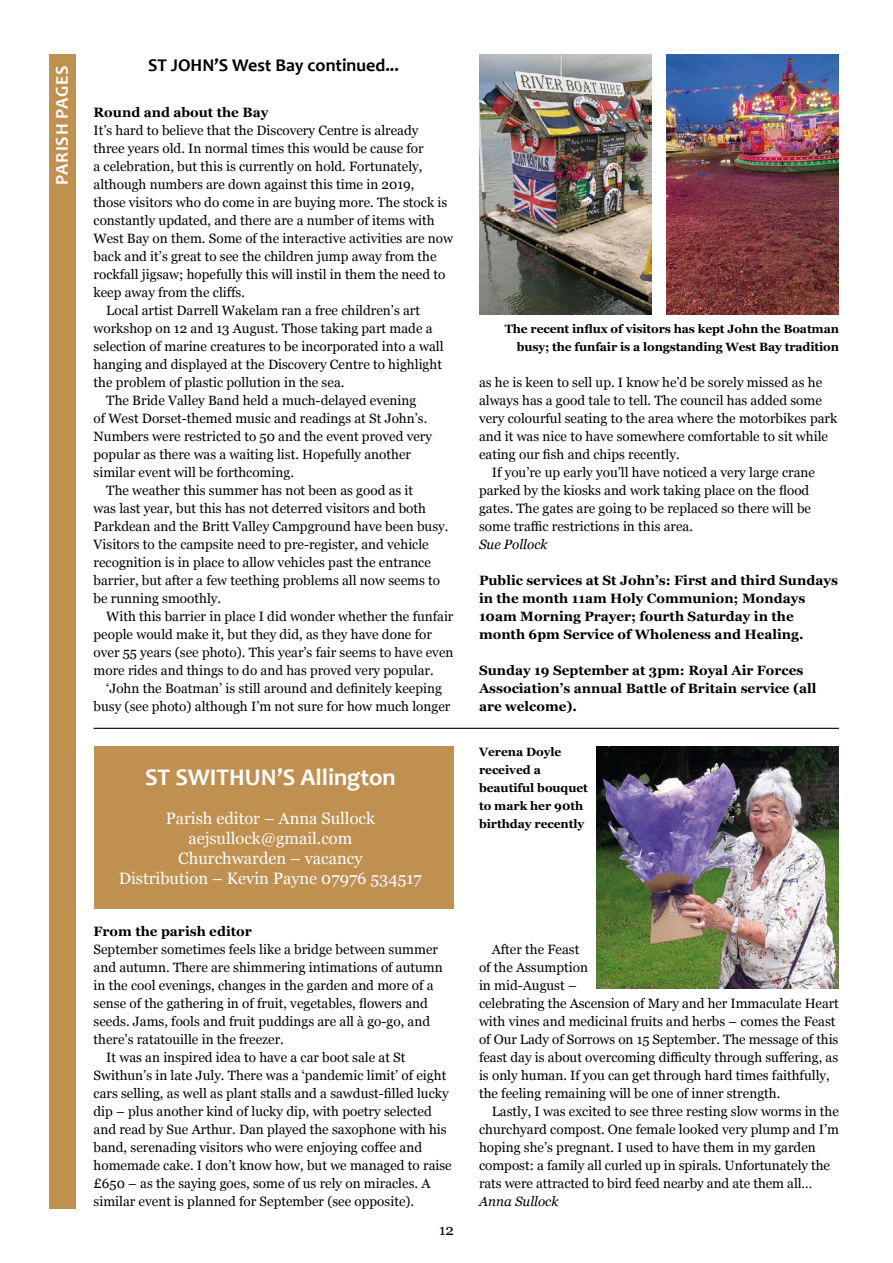
<style>
.page{position:relative;width:893px;height:1263px;background:#fff}
.page>*{position:absolute;margin:0;border:0;box-sizing:border-box;transform-origin:0 0}
.t1{font:700 24px "Candara";color:#fdfcfc}
.t2{font:700 18px "Candara";color:#000}
.t3{font:700 18px "Candara";letter-spacing:.04em;color:#fdfcfc}
.t4{font:16.5px/19.8px "Georgia";color:#fdfcfc;text-align:center}
.t5{font:15px "Georgia";color:#000}
.t6{font:13.5px/18px "Georgia";color:#000}
.t7{font:700 13.5px/18px "Georgia";color:#000}
.t8{font:italic 13.5px "Georgia";color:#000}
.t9{font:700 12px/18px "Georgia";letter-spacing:-.01em;color:#000;text-align:right}
</style>
<div class="page">
<div style="left:49px;top:54px;width:26px;height:1155px;background:#c09051"></div>
<hr style="left:94px;top:728px;width:745px;height:1px;background:#000">
<div style="left:94px;top:747px;width:359px;height:162px;background:#c09051"></div>
<img style="left:479px;top:54px;width:173px;height:261px">
<img style="left:666px;top:54px;width:173px;height:261px">
<img style="left:596px;top:747px;width:243px;height:242px">
<h2 class="t3" style="left:51px;top:185px;width:121px;rotate:-90deg">PARISH PAGES</h2>
<h2 class="t2" style="left:148px;top:55px;width:252px">ST JOHN’S West Bay continued...</h2>
<p class="t7" style="left:94px;top:103px;width:176px">Round and about the Bay</p>
<p class="t6" style="left:94px;top:121px;width:326px">It’s hard to believe that the Discovery Centre is already</p>
<p class="t6" style="left:94px;top:139px;width:332px">three years old. In normal times this would be cause for</p>
<p class="t6" style="left:94px;top:157px;width:331px">a celebration, but this is currently on hold. Fortunately,</p>
<p class="t6" style="left:94px;top:175px;width:322px">although numbers are down against this time in 2019,</p>
<p class="t6" style="left:94px;top:193px;width:355px">those visitors who do come in are buying more. The stock is</p>
<p class="t6" style="left:94px;top:211px;width:343px">constantly updated, and there are a number of items with</p>
<p class="t6" style="left:94px;top:229px;width:361px">West Bay on them. Some of the interactive activities are now</p>
<p class="t6" style="left:94px;top:247px;width:345px">back and it’s great to see the children jump away from the</p>
<p class="t6" style="left:94px;top:265px;width:353px">rockfall jigsaw; hopefully this will instil in them the need to</p>
<p class="t6" style="left:94px;top:283px;width:153px">keep away from the cliffs.</p>
<p class="t6" style="left:106px;top:301px;width:315px">Local artist Darrell Wakelam ran a free children’s art</p>
<p class="t6" style="left:94px;top:319px;width:341px">workshop on 12 and 13 August. Those taking part made a</p>
<p class="t6" style="left:94px;top:337px;width:351px">selection of marine creatures to be incorporated into a wall</p>
<p class="t6" style="left:94px;top:355px;width:350px">hanging and displayed at the Discovery Centre to highlight</p>
<p class="t6" style="left:94px;top:373px;width:252px">the problem of plastic pollution in the sea.</p>
<p class="t6" style="left:106px;top:391px;width:312px">The Bride Valley Band held a much-delayed evening</p>
<p class="t6" style="left:94px;top:409px;width:335px">of West Dorset-themed music and readings at St John’s.</p>
<p class="t6" style="left:94px;top:427px;width:340px">Numbers were restricted to 50 and the event proved very</p>
<p class="t6" style="left:94px;top:445px;width:319px">popular as there was a waiting list. Hopefully another</p>
<p class="t6" style="left:94px;top:463px;width:202px">similar event will be forthcoming.</p>
<p class="t6" style="left:106px;top:481px;width:308px">The weather this summer has not been as good as it</p>
<p class="t6" style="left:94px;top:499px;width:334px">was last year, but this has not deterred visitors and both</p>
<p class="t6" style="left:94px;top:517px;width:356px">Parkdean and the Britt Valley Campground have been busy.</p>
<p class="t6" style="left:94px;top:535px;width:337px">Visitors to the campsite need to pre-register, and vehicle</p>
<p class="t6" style="left:94px;top:553px;width:339px">recognition is in place to allow vehicles past the entrance</p>
<p class="t6" style="left:94px;top:571px;width:348px">barrier, but after a few teething problems all now seems to</p>
<p class="t6" style="left:94px;top:589px;width:129px">be running smoothly.</p>
<p class="t6" style="left:106px;top:607px;width:349px">With this barrier in place I did wonder whether the funfair</p>
<p class="t6" style="left:94px;top:625px;width:340px">people would make it, but they did, as they have done for</p>
<p class="t6" style="left:94px;top:643px;width:361px">over 55 years (see photo). This year’s fair seems to have even</p>
<p class="t6" style="left:94px;top:661px;width:342px">more rides and things to do and has proved very popular.</p>
<p class="t6" style="left:106px;top:679px;width:337px">‘John the Boatman’ is still around and definitely keeping</p>
<p class="t6" style="left:94px;top:697px;width:358px">busy (see photo) although I’m not sure for how much longer</p>
<h1 class="t1" style="left:145px;top:762px;width:252px">ST SWITHUN’S Allington</h1>
<p class="t4" style="left:119px;top:808px;width:305px">Parish editor – Anna Sullock aejsullock@gmail.com<br>Churchwarden – vacancy<br>Distribution – Kevin Payne 07976 534517</p>
<p class="t7" style="left:94px;top:922px;width:160px">From the parish editor</p>
<p class="t6" style="left:94px;top:940px;width:346px">September sometimes feels like a bridge between summer</p>
<p class="t6" style="left:94px;top:958px;width:351px">and autumn. There are shimmering intimations of autumn</p>
<p class="t6" style="left:94px;top:976px;width:341px">in the cool evenings, changes in the garden and more of a</p>
<p class="t6" style="left:94px;top:994px;width:336px">sense of the gathering in of fruit, vegetables, flowers and</p>
<p class="t6" style="left:94px;top:1012px;width:338px">seeds. Jams, fools and fruit puddings are all à go-go, and</p>
<p class="t6" style="left:94px;top:1030px;width:192px">there’s ratatouille in the freezer.</p>
<p class="t6" style="left:106px;top:1048px;width:301px">It was an inspired idea to have a car boot sale at St</p>
<p class="t6" style="left:94px;top:1066px;width:354px">Swithun’s in late July. There was a ‘pandemic limit’ of eight</p>
<p class="t6" style="left:94px;top:1084px;width:357px">cars selling, as well as plant stalls and a sawdust-filled lucky</p>
<p class="t6" style="left:94px;top:1102px;width:340px">dip – plus another kind of lucky dip, with poetry selected</p>
<p class="t6" style="left:94px;top:1120px;width:355px">and read by Sue Arthur. Dan played the saxophone with his</p>
<p class="t6" style="left:94px;top:1138px;width:330px">band, serenading visitors who were enjoying coffee and</p>
<p class="t6" style="left:94px;top:1156px;width:360px">homemade cake. I don’t know how, but we managed to raise</p>
<p class="t6" style="left:94px;top:1174px;width:338px">£650 – as the saying goes, some of us rely on miracles. A</p>
<p class="t6" style="left:94px;top:1192px;width:322px">similar event is planned for September (see opposite).</p>
<p class="t5" style="left:439px;top:1219px;width:16px">12</p>
<p class="t9" style="left:505px;top:319px;width:336px">The recent influx of visitors has kept John the Boatman busy; the funfair is a longstanding West Bay tradition</p>
<p class="t6" style="left:479px;top:373px;width:345px">as he is keen to sell up. I know he’d be sorely missed as he</p>
<p class="t6" style="left:479px;top:391px;width:344px">always has a good tale to tell. The council has added some</p>
<p class="t6" style="left:479px;top:409px;width:360px">very colourful seating to the area where the motorbikes park</p>
<p class="t6" style="left:479px;top:427px;width:351px">and it was nice to have somewhere comfortable to sit while</p>
<p class="t6" style="left:479px;top:445px;width:202px">eating our fish and chips recently.</p>
<p class="t6" style="left:492px;top:463px;width:325px">If you’re up early you’ll have noticed a very large crane</p>
<p class="t6" style="left:479px;top:481px;width:332px">parked by the kiosks and work taking place on the flood</p>
<p class="t6" style="left:479px;top:499px;width:334px">gates. The gates are going to be replaced so there will be</p>
<p class="t6" style="left:479px;top:517px;width:216px">some traffic restrictions in this area.</p>
<p class="t8" style="left:479px;top:534px;width:70px">Sue Pollock</p>
<p class="t7" style="left:479px;top:570px;width:360px">Public services at St John’s: First and third Sundays in the month 11am Holy Communion; Mondays 10am Morning Prayer; fourth Saturday in the month 6pm Service of Wholeness and Healing.</p>
<p class="t7" style="left:479px;top:660px;width:339px">Sunday 19 September at 3pm: Royal Air Forces<br>Association’s annual Battle of Britain service (all are welcome).</p>
<p class="t9" style="left:479px;top:742px;width:110px;text-align:left">Verena Doyle received a beautiful bouquet to mark her 90th birthday recently</p>
<p class="t6" style="left:479px;top:940px;width:361px;text-indent:13px">After the Feast<br>of the Assumption<br>in mid-August –<br>celebrating the Ascension of Mary and her Immaculate Heart with vines and medicinal fruits and herbs – comes the Feast of Our Lady of Sorrows on 15 September. The message of this feast day is about overcoming difficulty through suffering, as is only human. If you can get through hard times faithfully, the feeling remaining will be one of inner strength.</p>
<p class="t6" style="left:479px;top:1102px;width:361px;text-indent:13px">Lastly, I was excited to see three resting slow worms in the churchyard compost. One female looked very plump and I’m hoping she’s pregnant. I used to have them in my garden compost: a family all curled up in spirals. Unfortunately the rats were attracted to bird feed nearby and ate them all…</p>
<p class="t8" style="left:479px;top:1191px;width:81px">Anna Sullock</p>
</div>
